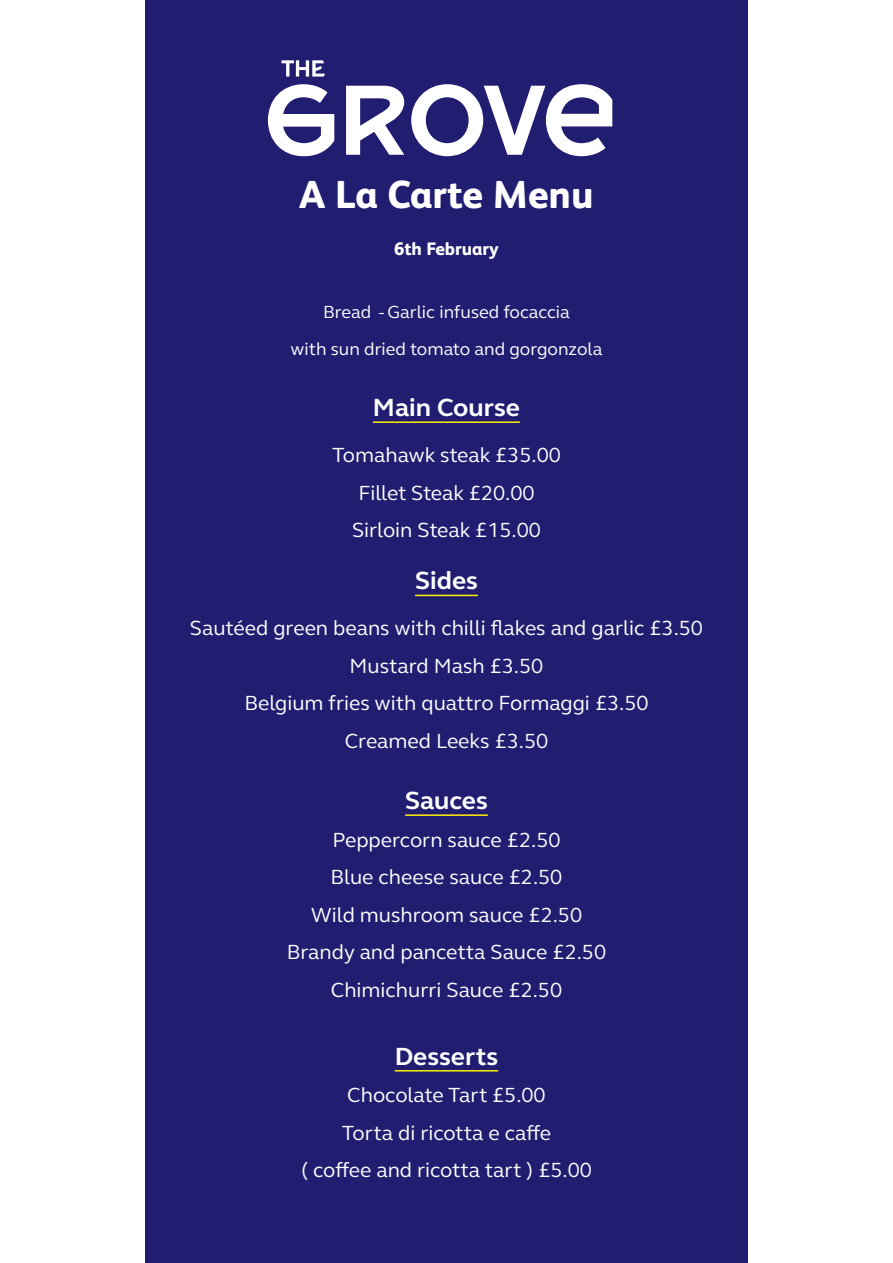
<style>
.page{position:relative;width:893px;height:1263px;background:#211d71}
.page>*{position:absolute;margin:0;border:0;box-sizing:border-box;transform-origin:0 0}
.Main_menu_title{font:800 39px "FS Albert";color:#fff}
.Course_Title{font:700 25.5px "FS Elliot Pro";color:#fff}
.Body_Copy{font:700 25.5px "FS Elliot Pro";color:#fff}
.Body_Copy-2{font:21px/37.5px "FS Elliot Pro";color:#fff;text-align:center}
.Course_Title-2{font:18px/37.5px "FS Elliot Pro";color:#fff;text-align:center}
.Main_menu_title-2{font:800 18px "FS Albert";color:#fff}
</style>
<div class="page">
<svg style="left:268px;top:84px;width:66px;height:72px"></svg>
<svg style="left:411px;top:84px;width:201px;height:72px"></svg>
<svg style="left:346px;top:86px;width:58px;height:69px"></svg>
<svg style="left:281px;top:60px;width:44px;height:17px"></svg>
<hr style="left:373px;top:421px;width:147px;height:2px;background:#fff101">
<hr style="left:415px;top:595px;width:63px;height:1px;background:#fff101">
<hr style="left:405px;top:814px;width:83px;height:2px;background:#fff101">
<hr style="left:395px;top:1070px;width:103px;height:1px;background:#fff101">
<div style="left:0;top:0;width:145px;height:1263px;background:#fff"></div>
<div style="left:748px;top:0;width:145px;height:1263px;background:#fff"></div>
<p class="Main_menu_title" style="left:299px;top:172px;width:296px">A La Carte Menu</p>
<p class="Main_menu_title-2" style="left:394px;top:238px;width:106px">6th February</p>
<p class="Course_Title-2" style="left:291px;top:293px;width:313px">Bread - Garlic infused focaccia<br>with sun dried tomato and gorgonzola</p>
<p class="Course_Title" style="left:373px;top:390px;width:149px">Main Course</p>
<p class="Body_Copy-2" style="left:332px;top:436px;width:230px">Tomahawk steak £35.00</p>
<p class="Body_Copy-2" style="left:358px;top:473px;width:178px">Fillet Steak £20.00</p>
<p class="Body_Copy-2" style="left:352px;top:511px;width:190px">Sirloin Steak £15.00</p>
<p class="Course_Title" style="left:415px;top:564px;width:64px">Sides</p>
<p class="Body_Copy-2" style="left:190px;top:609px;width:515px">Sautéed green beans with chilli flakes and garlic £3.50<br>Mustard Mash £3.50<br>Belgium fries with quattro Formaggi £3.50<br>Creamed Leeks £3.50</p>
<p class="Body_Copy" style="left:405px;top:783px;width:84px">Sauces</p>
<p class="Body_Copy-2" style="left:332px;top:820px;width:230px">Peppercorn sauce £2.50</p>
<p class="Body_Copy-2" style="left:311px;top:858px;width:273px">Blue cheese sauce £2.50<br>Wild mushroom sauce £2.50</p>
<p class="Body_Copy-2" style="left:287px;top:933px;width:321px">Brandy and pancetta Sauce £2.50</p>
<p class="Body_Copy-2" style="left:331px;top:970px;width:233px">Chimichurri Sauce £2.50</p>
<p class="Body_Copy" style="left:395px;top:1039px;width:105px">Desserts</p>
<p class="Body_Copy-2" style="left:347px;top:1076px;width:200px">Chocolate Tart £5.00</p>
<p class="Body_Copy-2" style="left:301px;top:1113px;width:292px">Torta di ricotta e caffe<br>( coffee and ricotta tart ) £5.00</p>
</div>
